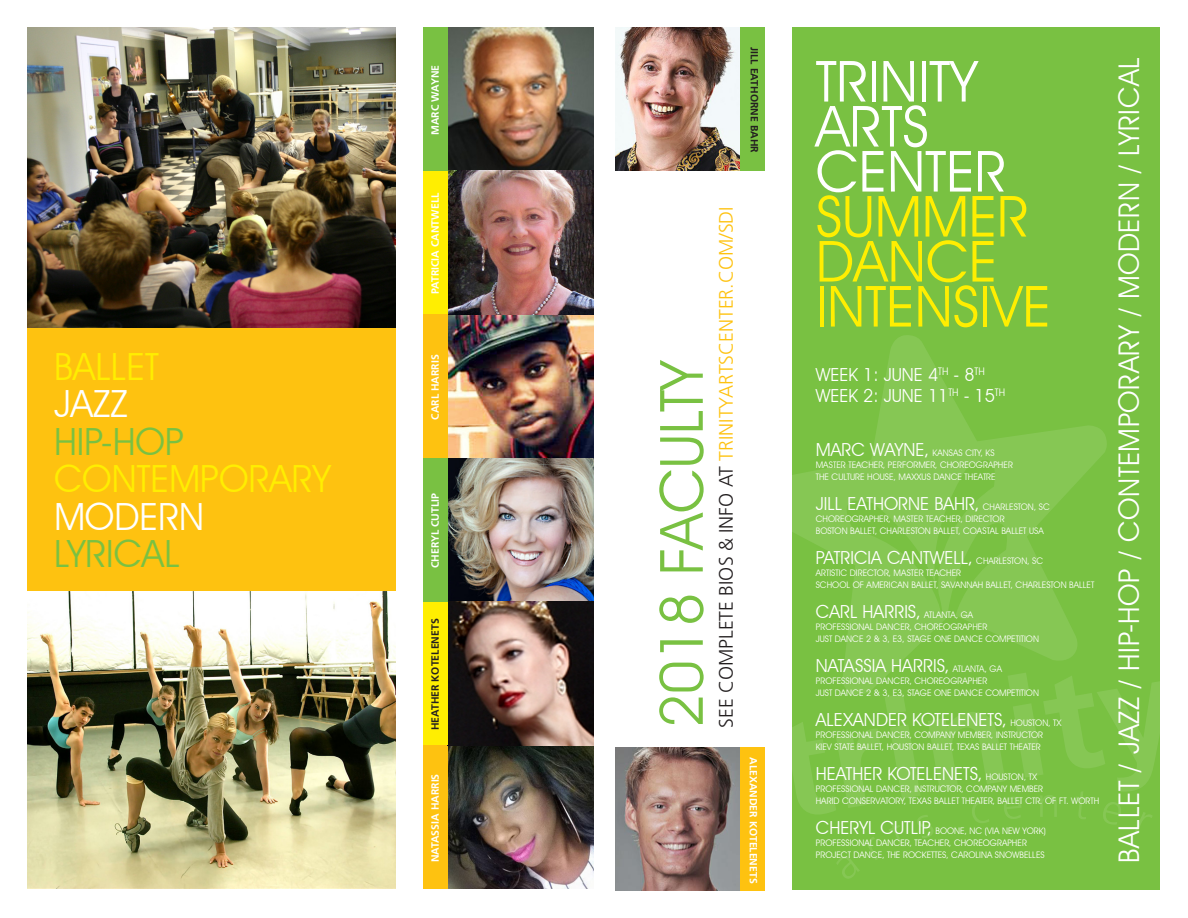
<style>
.page{position:relative;width:1188px;height:918px;background:#fff}
.page>*{position:absolute;margin:0;border:0;box-sizing:border-box;transform-origin:0 0}
.t1{font:60px "Avant Garde IT Cby BT";color:#79c142}
.t2{font:57px "Avant Garde IT Cby BT";color:#ffee01}
.t3{font:57px "Avant Garde IT Cby BT";color:#fff}
.t4{font:37.5px "Avant Garde IT Cby BT";color:#ffee01}
.t5{font:37.5px "Avant Garde IT Cby BT";color:#79c142}
.t6{font:37.5px "Avant Garde IT Cby BT";color:#fff}
.t7{font:28.5px "Avant Garde IT Cby BT";letter-spacing:.02em;color:#fff}
.t8{font:300 19.5px "Frutiger LT Std";color:#fec210}
.t9{font:18px "Avant Garde IT Cby BT";color:#fff}
.t10{font:700 10.5px "Frutiger LT Std";color:#fff}
.t11{font:700 10.5px "Frutiger LT Std";color:#231f20}
.t12{font:9px "Avant Garde IT Cby BT";color:#fff}
.s1{color:#231f20}
.s2{font-size:18px}
.s3{font-size:9px}
</style>
<div class="page">
<img style="left:615px;top:27px;width:125px;height:144px">
<img style="left:615px;top:747px;width:125px;height:144px">
<img style="left:448px;top:602px;width:146px;height:287px">
<div style="left:27px;top:324px;width:368px;height:271px;background:#fec210"></div>
<div style="left:793px;top:28px;width:367px;height:862px;background:#79c142"></div>
<svg style="left:793px;top:335px;width:314px;height:338px"></svg>
<svg style="left:793px;top:673px;width:367px;height:206px"></svg>
<img style="left:27px;top:27px;width:368px;height:300px">
<img style="left:27px;top:592px;width:368px;height:297px">
<img style="left:448px;top:27px;width:146px;height:144px">
<img style="left:448px;top:458px;width:146px;height:144px">
<img style="left:448px;top:171px;width:146px;height:287px">
<div style="left:423px;top:745px;width:25px;height:144px;background:#fec210"></div>
<div style="left:423px;top:602px;width:25px;height:143px;background:#ffee01"></div>
<div style="left:423px;top:458px;width:25px;height:144px;background:#79c142"></div>
<div style="left:423px;top:314px;width:25px;height:144px;background:#fec210"></div>
<div style="left:423px;top:171px;width:25px;height:143px;background:#ffee01"></div>
<div style="left:423px;top:27px;width:25px;height:144px;background:#79c142"></div>
<div style="left:740px;top:747px;width:25px;height:144px;background:#fec210"></div>
<div style="left:740px;top:27px;width:25px;height:144px;background:#79c142"></div>
<p class="t4" style="left:54px;top:344px;width:106px">BALLET</p>
<p class="t6" style="left:54px;top:381px;width:75px">JAZZ</p>
<p class="t5" style="left:54px;top:419px;width:132px">HIP-HOP</p>
<p class="t4" style="left:54px;top:456px;width:278px">CONTEMPORARY</p>
<p class="t6" style="left:54px;top:494px;width:152px">MODERN</p>
<p class="t5" style="left:54px;top:531px;width:127px">LYRICAL</p>
<p class="t10" style="left:429px;top:135px;width:72px;rotate:-90deg">MARC WAYNE</p>
<p class="t10" style="left:429px;top:294px;width:103px;rotate:-90deg">PATRICIA CANTWELL</p>
<p class="t10" style="left:429px;top:420px;width:67px;rotate:-90deg">CARL HARRIS</p>
<p class="t10" style="left:429px;top:568px;width:76px;rotate:-90deg">CHERYL CUTLIP</p>
<p class="t11" style="left:429px;top:730px;width:113px;rotate:-90deg">HEATHER KOTELENETS</p>
<p class="t10" style="left:429px;top:862px;width:90px;rotate:-90deg">NATASSIA HARRIS</p>
<p class="t11" style="left:761px;top:47px;width:107px;rotate:90deg">JILL EATHORNE BAHR</p>
<p class="t1" style="left:645px;top:728px;width:371px;rotate:-90deg">2018 FACULTY</p>
<p class="t8" style="left:715px;top:728px;width:523px;rotate:-90deg"><span class="s1">SEE COMPLETE BIOS &amp; INFO AT</span> TRINITYARTSCENTER.COM/SDI</p>
<p class="t10" style="left:760px;top:757px;width:128px;rotate:90deg">ALEXANDER KOTELENETS</p>
<p class="t3" style="left:816px;top:47px;width:163px">TRINITY</p>
<p class="t3" style="left:816px;top:92px;width:115px">ARTS</p>
<p class="t3" style="left:816px;top:137px;width:192px">CENTER</p>
<p class="t2" style="left:816px;top:182px;width:215px">SUMMER</p>
<p class="t2" style="left:816px;top:227px;width:183px">DANCE</p>
<p class="t2" style="left:816px;top:272px;width:237px">INTENSIVE</p>
<p class="t9" style="left:816px;top:363px;width:170px">WEEK 1: JUNE 4<sup>TH</sup> - 8<sup>TH</sup></p>
<p class="t9" style="left:816px;top:384px;width:191px">WEEK 2: JUNE 11<sup>TH</sup> - 15<sup>TH</sup></p>
<p class="t12" style="left:816px;top:447px;width:180px"><span class="s2">MARC WAYNE,</span> KANSAS CITY, KS</p>
<p class="t12" style="left:816px;top:459px;width:199px">MASTER TEACHER, PERFORMER, CHOREOGRAPHER</p>
<p class="t12" style="left:816px;top:471px;width:182px">THE CULTURE HOUSE, MAXXUS DANCE THEATRE</p>
<p class="t9" style="left:816px;top:492px;width:235px">JILL EATHORNE BAHR, <span class="s3">CHARLESTON, SC</span></p>
<p class="t12" style="left:816px;top:513px;width:190px">CHOREOGRAPHER, MASTER TEACHER, DIRECTOR</p>
<p class="t12" style="left:816px;top:525px;width:229px">BOSTON BALLET, CHARLESTON BALLET, COASTAL BALLET USA</p>
<p class="t9" style="left:816px;top:546px;width:229px">PATRICIA CANTWELL, <span class="s3">CHARLESTON, SC</span></p>
<p class="t12" style="left:816px;top:567px;width:147px">ARTISTIC DIRECTOR, MASTER TEACHER</p>
<p class="t12" style="left:816px;top:579px;width:280px">SCHOOL OF AMERICAN BALLET, SAVANNAH BALLET, CHARLESTON BALLET</p>
<p class="t9" style="left:816px;top:600px;width:159px">CARL HARRIS, <span class="s3">ATLANTA, GA</span></p>
<p class="t12" style="left:816px;top:621px;width:173px">PROFESSIONAL DANCER, CHOREOGRAPHER</p>
<p class="t12" style="left:816px;top:633px;width:225px">JUST DANCE 2 &amp; 3, E3, STAGE ONE DANCE COMPETITION</p>
<p class="t9" style="left:816px;top:654px;width:188px">NATASSIA HARRIS, <span class="s3">ATLANTA, GA</span></p>
<p class="t12" style="left:816px;top:675px;width:173px">PROFESSIONAL DANCER, CHOREOGRAPHER</p>
<p class="t12" style="left:816px;top:687px;width:225px">JUST DANCE 2 &amp; 3, E3, STAGE ONE DANCE COMPETITION</p>
<p class="t9" style="left:816px;top:708px;width:247px">ALEXANDER KOTELENETS, <span class="s3">HOUSTON, TX</span></p>
<p class="t12" style="left:816px;top:729px;width:229px">PROFESSIONAL DANCER, COMPANY MEMBER, INSTRUCTOR</p>
<p class="t12" style="left:816px;top:741px;width:227px">KIEV STATE BALLET, HOUSTON BALLET, TEXAS BALLET THEATER</p>
<p class="t9" style="left:816px;top:762px;width:223px">HEATHER KOTELENETS, <span class="s3">HOUSTON, TX</span></p>
<p class="t12" style="left:816px;top:783px;width:229px">PROFESSIONAL DANCER, INSTRUCTOR, COMPANY MEMBER</p>
<p class="t12" style="left:816px;top:795px;width:285px">HARID CONSERVATORY, TEXAS BALLET THEATER, BALLET CTR. OF FT. WORTH</p>
<p class="t12" style="left:816px;top:825px;width:232px"><span class="s2">CHERYL CUTLIP,</span> BOONE, NC (VIA NEW YORK)</p>
<p class="t12" style="left:816px;top:837px;width:213px">PROFESSIONAL DANCER, TEACHER, CHOREOGRAPHER</p>
<p class="t12" style="left:816px;top:849px;width:230px">PROJECT DANCE, THE ROCKETTES, CAROLINA SNOWBELLES</p>
<p class="t7" style="left:1112px;top:863px;width:808px;rotate:-90deg">BALLET / JAZZ / HIP-HOP / CONTEMPORARY / MODERN / LYRICAL</p>
</div>
